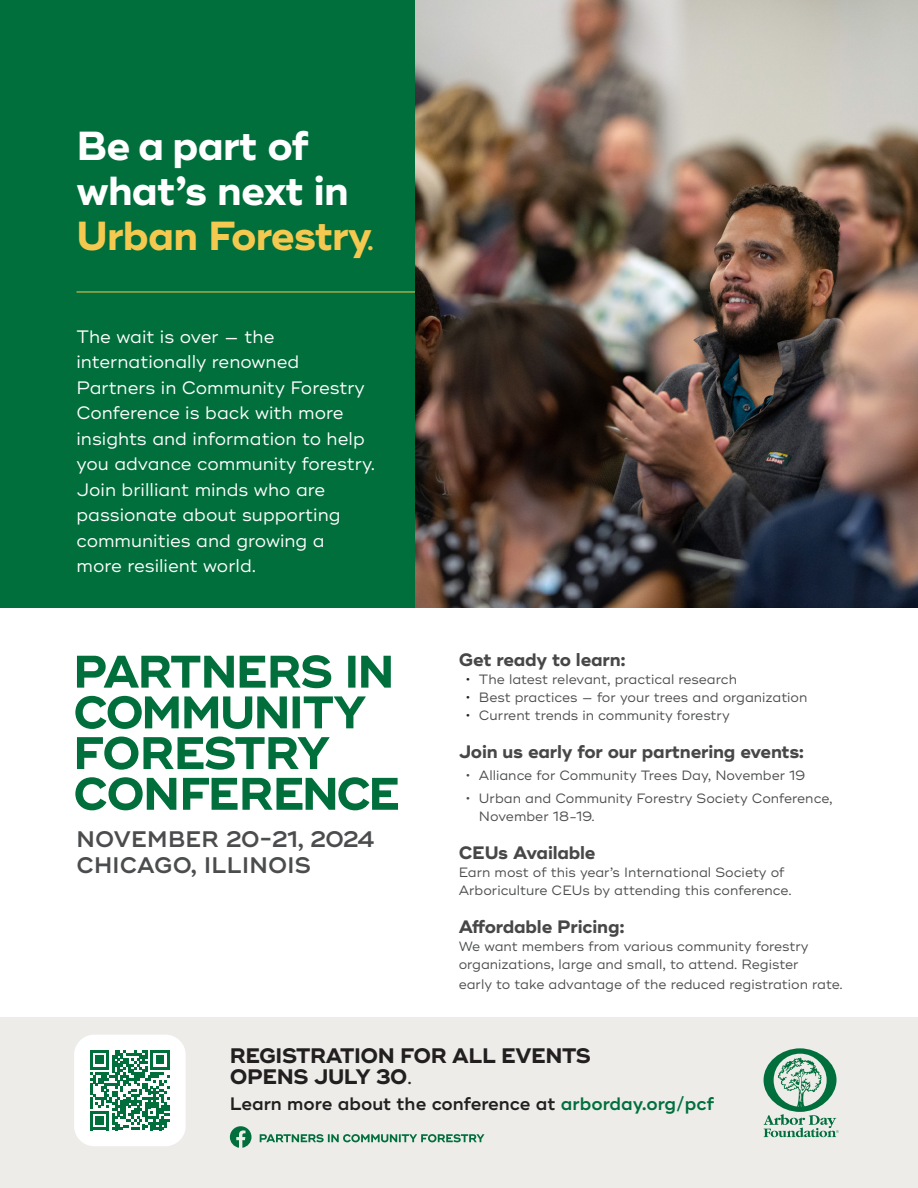
<style>
.page{position:relative;width:918px;height:1188px;background:#fff}
.page>*{position:absolute;margin:0;border:0;box-sizing:border-box;transform-origin:0 0}
.t1{font:700 40.5px/45px "Ridley Grotesk";letter-spacing:-.02em;color:#fff}
.t2{font:600 22.5px/25.5px "Ridley Grotesk";letter-spacing:.01em;color:#4b4c4d}
.t3{font:700 21px/21px "Ridley Grotesk";letter-spacing:-.02em;color:#231f20}
.t4{font:18px/25.5px "Ridley Grotesk";color:#fff}
.t5{font:700 18px "Ridley Grotesk";letter-spacing:-.01em;color:#484748}
.t6{font:600 18px "Ridley Grotesk";color:#231f20}
.t7{font:13.5px/18px "Ridley Grotesk";color:#4b4c4d}
.s1{color:#f5c94f}
.s2{font-size:22.5px;color:#f5c94f}
.s3{color:#231f20}
.s4{font-weight:400}
.s5{color:#006f3c}
</style>
<div class="page">
<div style="left:0;top:0;width:416px;height:608px;background:#006f3c"></div>
<div style="left:0;top:1017px;width:918px;height:171px;background:#edece9"></div>
<svg style="left:75px;top:777px;width:323px;height:33px"></svg>
<svg style="left:77px;top:737px;width:253px;height:33px"></svg>
<svg style="left:75px;top:696px;width:291px;height:33px"></svg>
<svg style="left:77px;top:655px;width:314px;height:33px"></svg>
<svg style="left:230px;top:1126px;width:22px;height:22px"></svg>
<svg style="left:260px;top:1134px;width:224px;height:8px"></svg>
<svg style="left:764px;top:1048px;width:75px;height:89px"></svg>
<hr style="left:76px;top:292px;width:348px;height:1px;background:#f5c94f">
<div style="left:74px;top:1035px;width:112px;height:111px;background:#fff;border-radius:20px"></div>
<svg style="left:90px;top:1050px;width:80px;height:80px"></svg>
<img style="left:416px;top:0;width:502px;height:608px">
<p class="t1" style="left:76px;top:124px;width:299px">Be a part of what’s next in<br><span class="s1">Urban Forestry</span><span class="s2">.</span></p>
<p class="t4" style="left:76px;top:324px;width:300px">The wait is over — the internationally renowned<br>Partners in Community Forestry<br>Conference is back with more insights and information to help you advance community forestry.<br>Join brilliant minds who are passionate about supporting communities and growing a<br>more resilient world.</p>
<p class="t2" style="left:76px;top:827px;width:299px">NOVEMBER 20-21, 2024<br>CHICAGO, ILLINOIS</p>
<p class="t5" style="left:459px;top:649px;width:169px">Get ready to learn:</p>
<p class="t7" style="left:465px;top:670px;width:273px"><span class="s3">•</span> The latest relevant, practical research</p>
<p class="t7" style="left:465px;top:688px;width:344px"><span class="s3">•</span> Best practices — for your trees and organization</p>
<p class="t7" style="left:465px;top:706px;width:266px"><span class="s3">•</span> Current trends in community forestry</p>
<p class="t5" style="left:459px;top:741px;width:347px">Join us early for our partnering events:</p>
<p class="t7" style="left:465px;top:767px;width:341px">• Alliance for Community Trees Day, November 19</p>
<p class="t7" style="left:479px;top:789px;width:355px;text-indent:-14px">• Urban and Community Forestry Society Conference,<br>November 18-19.</p>
<p class="t5" style="left:459px;top:842px;width:138px">CEUs Available</p>
<p class="t7" style="left:459px;top:864px;width:334px">Earn most of this year’s International Society of<br>Arboriculture CEUs by attending this conference.</p>
<p class="t5" style="left:459px;top:916px;width:168px">Affordable Pricing:</p>
<p class="t7" style="left:459px;top:938px;width:351px">We want members from various community forestry organizations, large and small, to attend. Register</p>
<p class="t7" style="left:459px;top:975px;width:386px">early to take advantage of the reduced registration rate.</p>
<p class="t3" style="left:230px;top:1046px;width:362px">REGISTRATION FOR ALL EVENTS<br>OPENS JULY 30<span class="s4">.</span></p>
<p class="t6" style="left:230px;top:1093px;width:486px">Learn more about the conference at <span class="s5">arborday.org/pcf</span></p>
</div>
